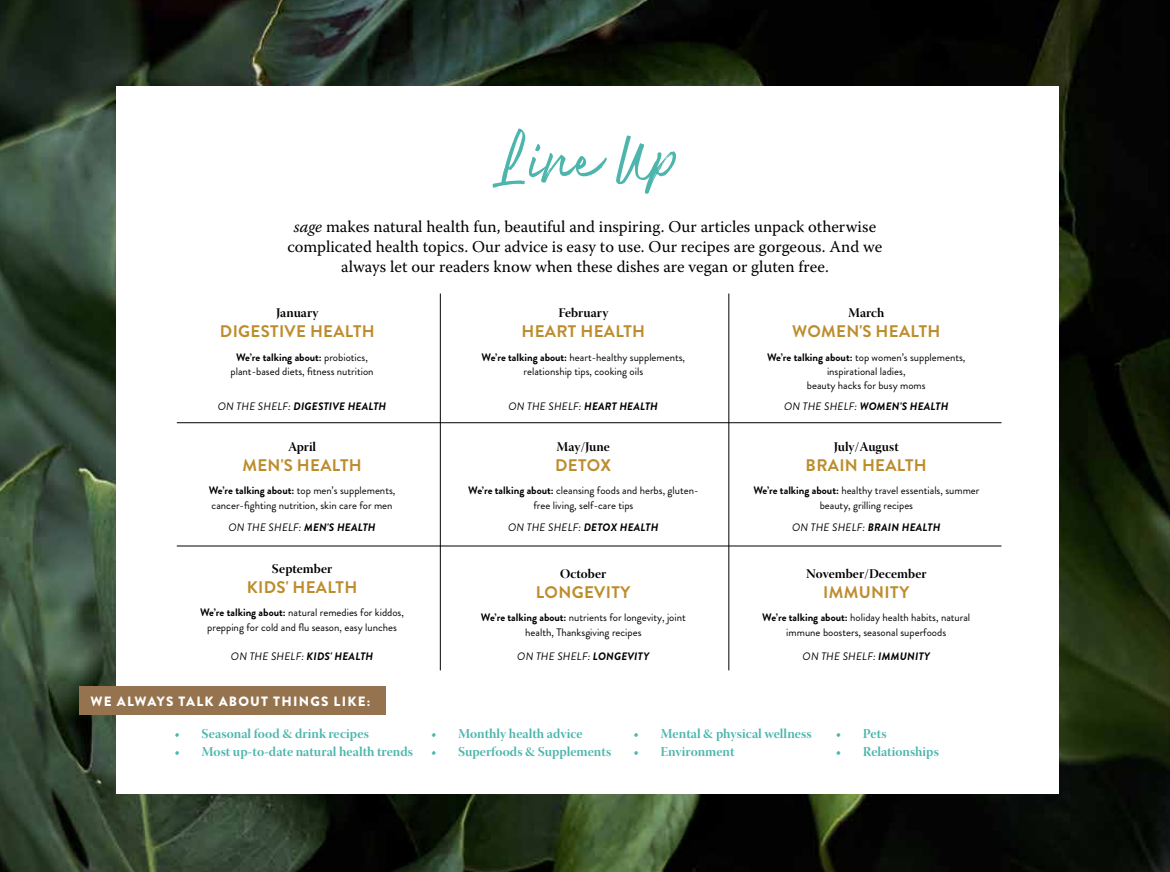
<style>
.page{position:relative;width:1170px;height:872px;background:#fff}
.page>*{position:absolute;margin:0;border:0;box-sizing:border-box;transform-origin:0 0}
.t1{font:72px "dreamland";letter-spacing:-.14em;color:#4cb6ac}
.t2{font:700 16.8px "Brandon Grotesque";letter-spacing:.02em;color:#bd8d2d}
.t3{font:16.5px/19.8px "Warnock Pro";color:#000;text-align:center}
.t4{font:13.5px "Warnock Pro Bold Disp";color:#4cb6ac}
.t5{font:900 13.5px "Brandon Grotesque";letter-spacing:.09em;color:#fff}
.t6{font:13.2px "Warnock Pro Bold Disp";color:#000}
.t7{font:10.8px/14.4px "Brandon Grotesque";color:#000;text-align:center}
.t8{font:italic 10.8px "Brandon Grotesque";letter-spacing:.02em;color:#000}
.t9{font:italic 700 10.8px "Brandon Grotesque";letter-spacing:.02em;color:#000}
.s1{font-style:italic}
.s2{font-weight:700}
.s3{font-weight:400}
</style>
<div class="page">
<img style="left:0;top:0;width:1169px;height:872px">
<div style="left:116px;top:86px;width:942px;height:708px;background:#fff"></div>
<hr style="left:177px;top:422px;width:824px;height:1px;background:#000">
<hr style="left:177px;top:546px;width:824px;height:1px;background:#000">
<hr style="left:440px;top:293px;width:1px;height:377px;background:#000">
<hr style="left:728px;top:293px;width:1px;height:377px;background:#000">
<div style="left:79px;top:686px;width:307px;height:29px;background:#94734e"></div>
<h1 class="t1" style="left:492px;top:127px;width:187px">Line Up</h1>
<p class="t3" style="left:287px;top:216px;width:596px"><span class="s1">sage</span> makes natural health fun, beautiful and inspiring. Our articles unpack otherwise complicated health topics. Our advice is easy to use. Our recipes are gorgeous. And we always let our readers know when these dishes are vegan or gluten free.</p>
<p class="t6" style="left:276px;top:305px;width:44px">January</p>
<h2 class="t2" style="left:220px;top:320px;width:156px">DIGESTIVE HEALTH</h2>
<p class="t7" style="left:230px;top:350px;width:144px"><span class="s2">We’re talking about:</span> probiotics, plant-based diets, fitness nutrition</p>
<p class="t9" style="left:218px;top:399px;width:170px"><span class="s3">ON THE SHELF:</span> DIGESTIVE HEALTH</p>
<p class="t6" style="left:558px;top:305px;width:51px">February</p>
<h2 class="t2" style="left:521px;top:320px;width:125px">HEART HEALTH</h2>
<p class="t7" style="left:481px;top:350px;width:205px"><span class="s2">We’re talking about:</span> heart-healthy supplements, relationship tips, cooking oils</p>
<p class="t6" style="left:848px;top:305px;width:38px">March</p>
<h2 class="t2" style="left:792px;top:320px;width:150px">WOMEN'S HEALTH</h2>
<p class="t7" style="left:767px;top:350px;width:200px"><span class="s2">We’re talking about:</span> top women’s supplements, inspirational ladies,<br>beauty hacks for busy moms</p>
<p class="t9" style="left:784px;top:399px;width:166px"><span class="s3">ON THE SHELF:</span> WOMEN'S HEALTH</p>
<p class="t8" style="left:508px;top:399px;width:151px">ON THE SHELF: <span class="s2">HEART HEALTH</span></p>
<p class="t6" style="left:288px;top:438px;width:30px">April</p>
<h2 class="t2" style="left:242px;top:453px;width:121px">MEN'S HEALTH</h2>
<p class="t7" style="left:209px;top:483px;width:188px;text-align:left"><span class="s2">We’re talking about:</span> top men’s supplements, cancer-fighting nutrition, skin care for men</p>
<p class="t8" style="left:228px;top:520px;width:149px">ON THE SHELF: <span class="s2">MEN'S HEALTH</span></p>
<p class="t6" style="left:272px;top:560px;width:62px">September</p>
<h2 class="t2" style="left:247px;top:575px;width:112px">KIDS' HEALTH</h2>
<p class="t7" style="left:200px;top:605px;width:205px"><span class="s2">We’re talking about:</span> natural remedies for kiddos, prepping for cold and flu season, easy lunches</p>
<p class="t8" style="left:231px;top:649px;width:144px">ON THE SHELF: <span class="s2">KIDS' HEALTH</span></p>
<p class="t5" style="left:90px;top:691px;width:281px">WE ALWAYS TALK ABOUT THINGS LIKE:</p>
<p class="t4" style="left:174px;top:725px;width:196px">• Seasonal food &amp; drink recipes</p>
<p class="t4" style="left:174px;top:743px;width:240px">• Most up-to-date natural health trends</p>
<p class="t6" style="left:556px;top:438px;width:55px">May/June</p>
<h2 class="t2" style="left:555px;top:453px;width:57px">DETOX</h2>
<p class="t7" style="left:468px;top:483px;width:232px"><span class="s2">We’re talking about:</span> cleansing foods and herbs, gluten&shy;free living, self-care tips</p>
<p class="t6" style="left:833px;top:438px;width:66px">July/August</p>
<h2 class="t2" style="left:805px;top:453px;width:123px">BRAIN HEALTH</h2>
<p class="t7" style="left:753px;top:483px;width:228px"><span class="s2">We’re talking about:</span> healthy travel essentials, summer beauty, grilling recipes</p>
<p class="t8" style="left:508px;top:520px;width:152px">ON THE SHELF: <span class="s2">DETOX HEALTH</span></p>
<p class="t8" style="left:792px;top:520px;width:150px">ON THE SHELF: <span class="s2">BRAIN HEALTH</span></p>
<p class="t6" style="left:560px;top:565px;width:48px">October</p>
<h2 class="t2" style="left:536px;top:580px;width:96px">LONGEVITY</h2>
<p class="t7" style="left:481px;top:610px;width:206px"><span class="s2">We’re talking about:</span> nutrients for longevity, joint health, Thanksgiving recipes</p>
<p class="t6" style="left:806px;top:565px;width:122px">November/December</p>
<h2 class="t2" style="left:823px;top:580px;width:88px">IMMUNITY</h2>
<p class="t7" style="left:762px;top:610px;width:209px"><span class="s2">We’re talking about:</span> holiday health habits, natural immune boosters, seasonal superfoods</p>
<p class="t8" style="left:517px;top:649px;width:133px">ON THE SHELF: <span class="s2">LONGEVITY</span></p>
<p class="t8" style="left:802px;top:649px;width:129px">ON THE SHELF: <span class="s2">IMMUNITY</span></p>
<p class="t4" style="left:431px;top:725px;width:153px">• Monthly health advice</p>
<p class="t4" style="left:431px;top:743px;width:182px">• Superfoods &amp; Supplements</p>
<p class="t4" style="left:633px;top:725px;width:179px">• Mental &amp; physical wellness</p>
<p class="t4" style="left:633px;top:743px;width:103px">• Environment</p>
<p class="t4" style="left:835px;top:725px;width:52px">• Pets</p>
<p class="t4" style="left:835px;top:743px;width:104px">• Relationships</p>
</div>
